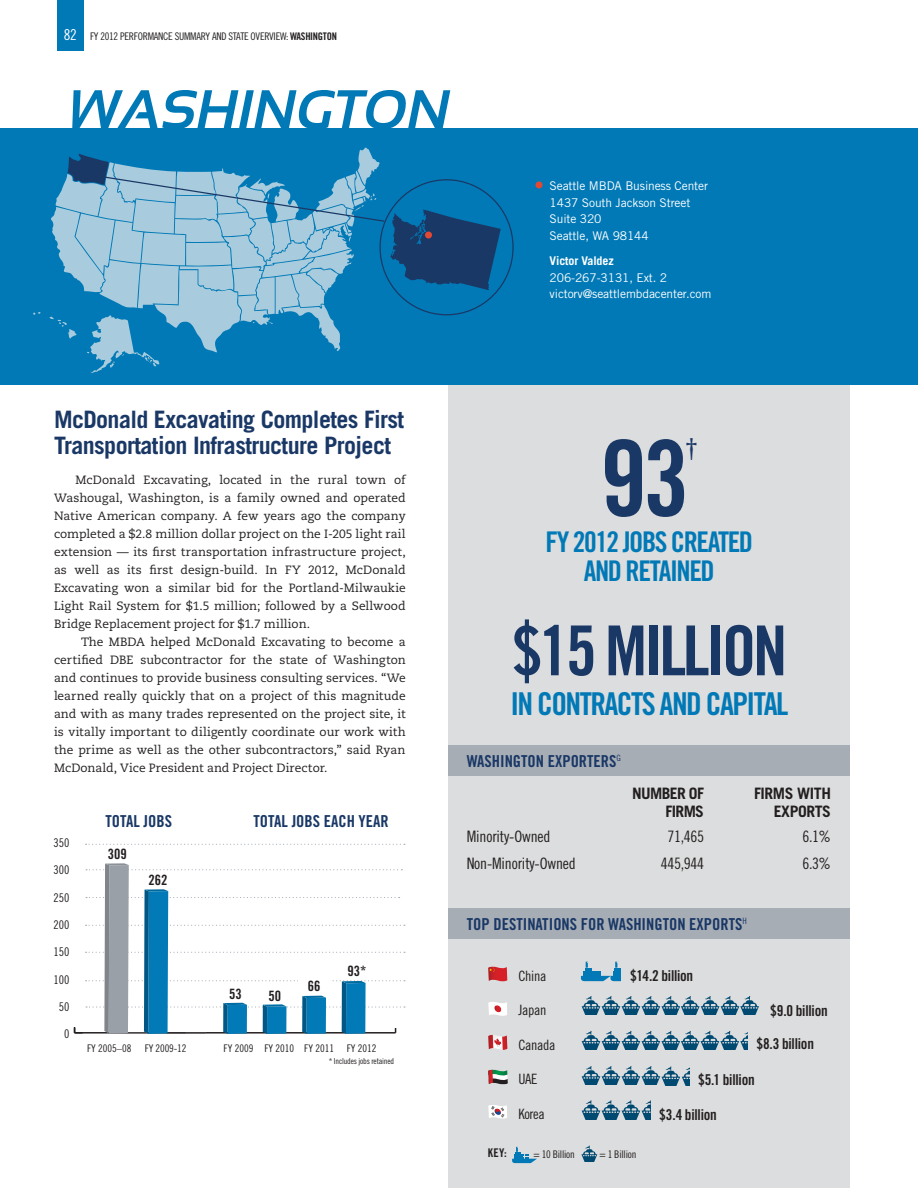
<style>
.page{position:relative;width:918px;height:1188px;background:#fff}
.page>*{position:absolute;margin:0;border:0;box-sizing:border-box;transform-origin:0 0}
.t1{font:105px "Trade Gothic LT Std Bd Cn 20";color:#1a3866}
.t2{font:69px "Trade Gothic LT Std Bd Cn 20";letter-spacing:-.05em;color:#1a3866}
.t3{font:italic 700 55.5px "Sansation";color:#0179b6}
.t4{font:31.5px "Trade Gothic LT Std Bd Cn 20";letter-spacing:-.05em;color:#0179b6}
.t5{font:28.5px/28.5px "Trade Gothic LT Std Bd Cn 20";letter-spacing:-.05em;color:#0179b6;text-align:center}
.t6{font:700 27.15px "Trade Gothic LT Std";color:#1a3866}
.t7{font:700 24px/26.4px "Trade Gothic LT Std";letter-spacing:-.025em;color:#1a3866}
.t8{font:16.5px "Trade Gothic LT Std Bd Cn 20";color:#1a3866}
.t9{font:15.75px "Trade Gothic LT Std Cn 18";letter-spacing:-.01em;color:#231f20}
.t10{font:700 15.75px/18px "Trade Gothic LT Std";letter-spacing:-.025em;color:#231f20;text-align:right}
.t11{font:15px "Trade Gothic LT Std Bd Cn 20";letter-spacing:-.015em;color:#231f20}
.t12{font:14.25px "Trade Gothic LT Std Cn 18";letter-spacing:-.025em;color:#231f20}
.t13{font:14.25px "Trade Gothic LT Std Bd Cn 20";color:#231f20}
.t14{font:12px/18px "Caecilia LT Std";color:#231f20;text-align:justify}
.t15{font:12px/16.5px "Trade Gothic LT Std";letter-spacing:-.01em;color:#fff}
.t16{font:12px "Trade Gothic LT Std Cn 18";color:#231f20}
.t17{font:700 12px "Trade Gothic LT Std";letter-spacing:-.01em;color:#fff}
.t18{font:12px "Trade Gothic LT Std Bd Cn 20";color:#231f20}
.t19{font:10.5px "Trade Gothic LT Std Cn 18";letter-spacing:-.02em;color:#231f20}
.t20{font:10.5px "Trade Gothic LT Std Cn 18";color:#231f20}
.t21{font:8.25px "Trade Gothic LT Std Cn 18";letter-spacing:-.02em;color:#231f20}
.s1{font-size:15px;color:#fff}
.s2{font-family:"Trade Gothic LT Std Bd Cn 20"}
</style>
<div class="page">
<div style="left:448px;top:153px;width:402px;height:1035px;background:#dcddde"></div>
<div style="left:0;top:128px;width:918px;height:257px;background:#0179b6"></div>
<svg style="left:582px;top:996px;width:177px;height:19px"></svg>
<svg style="left:582px;top:1031px;width:166px;height:19px"></svg>
<svg style="left:582px;top:1066px;width:107px;height:19px"></svg>
<svg style="left:582px;top:1100px;width:68px;height:19px"></svg>
<svg style="left:488px;top:1035px;width:19px;height:15px"></svg>
<svg style="left:488px;top:1002px;width:19px;height:14px"></svg>
<svg style="left:488px;top:1105px;width:19px;height:14px"></svg>
<svg style="left:488px;top:1070px;width:20px;height:15px"></svg>
<svg style="left:488px;top:967px;width:19px;height:14px"></svg>
<div style="left:449px;top:909px;width:401px;height:30px;background:#a7adb5"></div>
<svg style="left:536px;top:182px;width:6px;height:6px"></svg>
<svg style="left:33px;top:312px;width:8px;height:3px"></svg>
<svg style="left:85px;top:843px;width:320px;height:2px"></svg>
<svg style="left:74px;top:863px;width:331px;height:171px"></svg>
<div style="left:73px;top:837px;width:10px;height:190px;background:#fff"></div>
<div style="left:258px;top:990px;width:34px;height:12px;background:#fff"></div>
<div style="left:220px;top:988px;width:31px;height:11px;background:#fff"></div>
<div style="left:298px;top:980px;width:32px;height:12px;background:#fff"></div>
<div style="left:342px;top:966px;width:30px;height:13px;background:#fff"></div>
<div style="left:448px;top:745px;width:402px;height:31px;background:#a7adb5"></div>
<svg style="left:581px;top:962px;width:40px;height:19px"></svg>
<svg style="left:50px;top:148px;width:451px;height:225px"></svg>
<div style="left:425px;top:232px;width:7px;height:6px;background:#e34833;border-radius:50%"></div>
<div style="left:57px;top:0;width:27px;height:51px;background:#0179b6"></div>
<svg style="left:581px;top:1146px;width:16px;height:16px"></svg>
<svg style="left:512px;top:1147px;width:25px;height:16px"></svg>
<p class="t19" style="left:64px;top:33px;width:275px"><span class="s1">82</span> FY 2012 PERFORMANCE SUMMARY AND STATE OVERVIEW: <span class="s2">WASHINGTON</span></p>
<h3 class="t3" style="left:69px;top:79px;width:383px">WASHINGTON</h3>
<p class="t15" style="left:550px;top:178px;width:160px">Seattle MBDA Business Center<br>1437 South Jackson Street<br>Suite 320<br>Seattle, WA 98144</p>
<p class="t17" style="left:550px;top:257px;width:66px">Victor Valdez</p>
<p class="t15" style="left:550px;top:269px;width:163px">206-267-3131, Ext. 2 victorv@seattlembdacenter.com</p>
<h3 class="t7" style="left:54px;top:408px;width:352px">McDonald Excavating Completes First<br>Transportation Infrastructure Project</h3>
<p class="t14" style="left:54px;top:471px;width:353px;text-indent:22px">McDonald Excavating, located in the rural town of Washougal, Washington, is a family owned and operated Native American company. A few years ago the company completed a $2.8 million dollar project on the I-205 light rail extension — its first transportation infrastructure project, as well as its first design-build. In FY 2012, McDonald Excavating won a similar bid for the Portland-Milwaukie Light Rail System for $1.5 million; followed by a Sellwood Bridge Replacement project for $1.7 million.</p>
<p class="t14" style="left:54px;top:633px;width:353px;text-indent:27px">The MBDA helped McDonald Excavating to become a certified DBE subcontractor for the state of Washington and continues to provide business consulting services. “We learned really quickly that on a project of this magnitude and with as many trades represented on the project site, it is vitally important to diligently coordinate our work with the prime as well as the other subcontractors,” said Ryan McDonald, Vice President and Project Director.</p>
<p class="t16" style="left:54px;top:836px;width:17px">350</p>
<p class="t16" style="left:54px;top:863px;width:17px">300</p>
<p class="t16" style="left:54px;top:891px;width:17px">250</p>
<p class="t16" style="left:54px;top:918px;width:17px">200</p>
<p class="t16" style="left:54px;top:945px;width:17px">150</p>
<p class="t16" style="left:54px;top:973px;width:17px">100</p>
<p class="t16" style="left:59px;top:1000px;width:12px">50</p>
<p class="t16" style="left:64px;top:1027px;width:7px">0</p>
<h3 class="t8" style="left:105px;top:812px;width:68px">TOTAL JOBS</h3>
<p class="t13" style="left:108px;top:846px;width:20px">309</p>
<p class="t13" style="left:149px;top:871px;width:20px">262</p>
<h3 class="t8" style="left:254px;top:812px;width:137px">TOTAL JOBS EACH YEAR</h3>
<p class="t13" style="left:229px;top:985px;width:14px">53</p>
<p class="t13" style="left:269px;top:987px;width:14px">50</p>
<p class="t13" style="left:308px;top:977px;width:14px">66</p>
<p class="t13" style="left:348px;top:963px;width:20px">93*</p>
<p class="t19" style="left:87px;top:1045px;width:46px">FY 2005–08</p>
<p class="t19" style="left:145px;top:1045px;width:43px">FY 2009-12</p>
<p class="t20" style="left:224px;top:1045px;width:154px">FY 2009 FY 2010 FY 2011 FY 2012</p>
<p class="t21" style="left:329px;top:1058px;width:67px">* Includes jobs retained</p>
<h1 class="t1" style="left:600px;top:418px;width:91px">93</h1>
<h3 class="t6" style="left:685px;top:439px;width:15px">†</h3>
<h3 class="t5" style="left:546px;top:528px;width:209px">FY 2012 JOBS CREATED<br>AND RETAINED</h3>
<h2 class="t2" style="left:512px;top:611px;width:277px">$15 MILLION</h2>
<h3 class="t4" style="left:510px;top:685px;width:280px">IN CONTRACTS AND CAPITAL</h3>
<h3 class="t8" style="left:467px;top:752px;width:156px">WASHINGTON EXPORTERS<sup>G</sup></h3>
<h3 class="t10" style="left:632px;top:785px;width:73px">NUMBER OF<br>FIRMS</h3>
<h3 class="t10" style="left:754px;top:785px;width:78px">FIRMS WITH<br>EXPORTS</h3>
<h3 class="t9" style="left:467px;top:830px;width:85px">Minority-Owned</h3>
<h3 class="t9" style="left:668px;top:830px;width:38px">71,465</h3>
<h3 class="t9" style="left:802px;top:830px;width:30px">6.1%</h3>
<h3 class="t9" style="left:467px;top:858px;width:111px">Non-Minority-Owned</h3>
<h3 class="t9" style="left:661px;top:858px;width:45px">445,944</h3>
<h3 class="t9" style="left:802px;top:858px;width:30px">6.3%</h3>
<h3 class="t8" style="left:467px;top:915px;width:281px">TOP DESTINATIONS FOR WASHINGTON EXPORTS<sup>H</sup></h3>
<p class="t12" style="left:519px;top:970px;width:29px">China</p>
<p class="t12" style="left:519px;top:1005px;width:29px">Japan</p>
<p class="t12" style="left:519px;top:1039px;width:38px">Canada</p>
<p class="t12" style="left:519px;top:1074px;width:21px">UAE</p>
<p class="t12" style="left:519px;top:1108px;width:28px">Korea</p>
<p class="t11" style="left:630px;top:967px;width:65px">$14.2 billion</p>
<p class="t11" style="left:770px;top:1002px;width:59px">$9.0 billion</p>
<p class="t11" style="left:756px;top:1035px;width:59px">$8.3 billion</p>
<p class="t11" style="left:698px;top:1071px;width:58px">$5.1 billion</p>
<p class="t11" style="left:659px;top:1106px;width:59px">$3.4 billion</p>
<p class="t18" style="left:488px;top:1146px;width:20px">KEY:</p>
<p class="t19" style="left:534px;top:1150px;width:43px">= 10 Billion</p>
<p class="t19" style="left:600px;top:1150px;width:38px">= 1 Billion</p>
</div>
